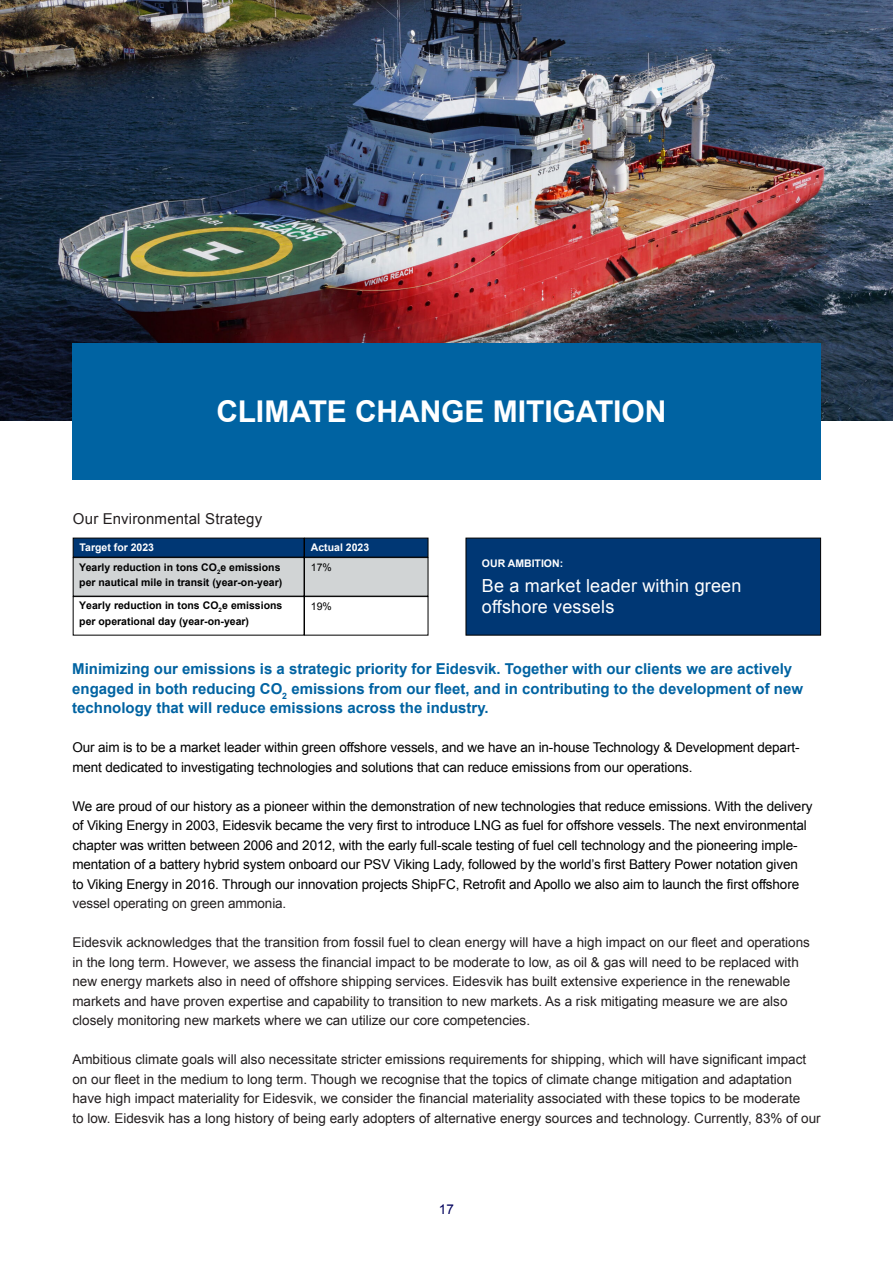
<style>
.page{position:relative;width:893px;height:1263px;background:#fff}
.page>*{position:absolute;margin:0;border:0;box-sizing:border-box;transform-origin:0 0}
.Overskrift{font:700 30px "Arial";letter-spacing:-.005em;color:#fff}
.Brødtekst{font:18px "Arial";letter-spacing:.01em;color:#fff}
.Brødtekst-2{font:700 15px/19.5px "Arial";color:#0063a2}
.Overskrift-2{font:15px "Arial";letter-spacing:.015em;color:#231f20}
.Brødtekst-3{font:13.5px/19.5px "Arial";color:#231f20}
.Brødtekst-4{font:13.5px/19.5px "Arial";letter-spacing:-.01em;color:#000}
.t1{font:13.5px "Arial";color:#00005c}
.Brødtekst-5{font:700 10.5px/15px "Arial";color:#000}
.Brødtekst-6{font:700 10.5px "Arial";color:#fff}
.Brødtekst-7{font:10.5px "Arial";color:#000}
.s1{color:#231f20}
</style>
<div class="page">
<img style="left:0;top:0;width:893px;height:421px">
<div style="left:72px;top:343px;width:749px;height:136px;background:#0063a2"></div>
<div style="left:73px;top:538px;width:231px;height:19px;background:#003774;border:1px solid #000"></div>
<div style="left:304px;top:538px;width:124px;height:19px;background:#003774;border:1px solid #000"></div>
<div style="left:73px;top:557px;width:231px;height:39px;background:#d1d4d5;border:1px solid #000"></div>
<div style="left:73px;top:596px;width:231px;height:39px;background:#fff;border:1px solid #000"></div>
<div style="left:304px;top:557px;width:124px;height:39px;background:#d1d4d5;border:1px solid #000"></div>
<div style="left:304px;top:596px;width:124px;height:39px;background:#fff;border:1px solid #000"></div>
<div style="left:466px;top:538px;width:355px;height:97px;background:#003774;border:1px solid #000"></div>
<p class="Overskrift" style="left:217px;top:392px;width:451px">CLIMATE CHANGE MITIGATION</p>
<p class="Overskrift-2" style="left:73px;top:508px;width:191px">Our Environmental Strategy</p>
<p class="Brødtekst-5" style="left:79px;top:560px;width:205px">Yearly reduction in tons CO<sub>2</sub>e emissions per nautical mile in transit (year-on-year)</p>
<p class="Brødtekst-5" style="left:79px;top:597px;width:205px;line-height:16px">Yearly reduction in tons CO<sub>2</sub>e emissions per operational day (year-on-year)</p>
<p class="Brødtekst-6" style="left:80px;top:541px;width:76px">Target for 2023</p>
<p class="Brødtekst-6" style="left:311px;top:541px;width:60px">Actual 2023</p>
<p class="Brødtekst-7" style="left:311px;top:560px;width:23px">17%</p>
<p class="Brødtekst-7" style="left:311px;top:599px;width:23px">19%</p>
<p class="Brødtekst-6" style="left:482px;top:556px;width:83px">OUR AMBITION:</p>
<p class="Brødtekst" style="left:482px;top:574px;width:261px">Be a market leader within green</p>
<p class="Brødtekst" style="left:482px;top:595px;width:134px">offshore vessels</p>
<p class="Brødtekst-2" style="left:72px;top:660px;width:732px">Minimizing our emissions is a strategic priority for Eidesvik. Together with our clients we are actively engaged in both reducing CO<sub>2</sub> emissions from our fleet, and in contributing to the development of new technology that will reduce emissions across the industry.</p>
<p class="Brødtekst-4" style="left:72px;top:738px;width:729px">Our aim is to be a market leader within green offshore vessels, and we have an in-house Technology &amp; Development depart&shy;ment dedicated to investigating technologies and solutions that can reduce emissions from our operations.</p>
<p class="Brødtekst-4" style="left:72px;top:796px;width:741px">We are proud of our history as a pioneer within the demonstration of new technologies that reduce emissions. With the delivery of Viking Energy in 2003, Eidesvik became the very first to introduce LNG as fuel for offshore vessels. The next environmental chapter was written between 2006 and 2012, with the early full-scale testing of fuel cell technology and the pioneering imple&shy;mentation of a battery hybrid system onboard our PSV Viking Lady, followed by the world’s first Battery Power notation given to Viking Energy in 2016. Through our innovation projects ShipFC, Retrofit and Apollo we also aim to launch the first offshore <span class="s1">vessel operating on green ammonia.</span></p>
<p class="Brødtekst-3" style="left:72px;top:933px;width:739px">Eidesvik acknowledges that the transition from fossil fuel to clean energy will have a high impact on our fleet and operations in the long term. However, we assess the financial impact to be moderate to low, as oil &amp; gas will need to be replaced with new energy markets also in need of offshore shipping services. Eidesvik has built extensive experience in the renewable markets and have proven expertise and capability to transition to new markets. As a risk mitigating measure we are also closely monitoring new markets where we can utilize our core competencies.</p>
<p class="Brødtekst-3" style="left:72px;top:1050px;width:750px">Ambitious climate goals will also necessitate stricter emissions requirements for shipping, which will have significant impact on our fleet in the medium to long term. Though we recognise that the topics of climate change mitigation and adaptation have high impact materiality for Eidesvik, we consider the financial materiality associated with these topics to be moderate<br>to low. Eidesvik has a long history of being early adopters of alternative energy sources and technology. Currently, 83% of our</p>
<p class="t1" style="left:439px;top:1201px;width:17px">17</p>
</div>
